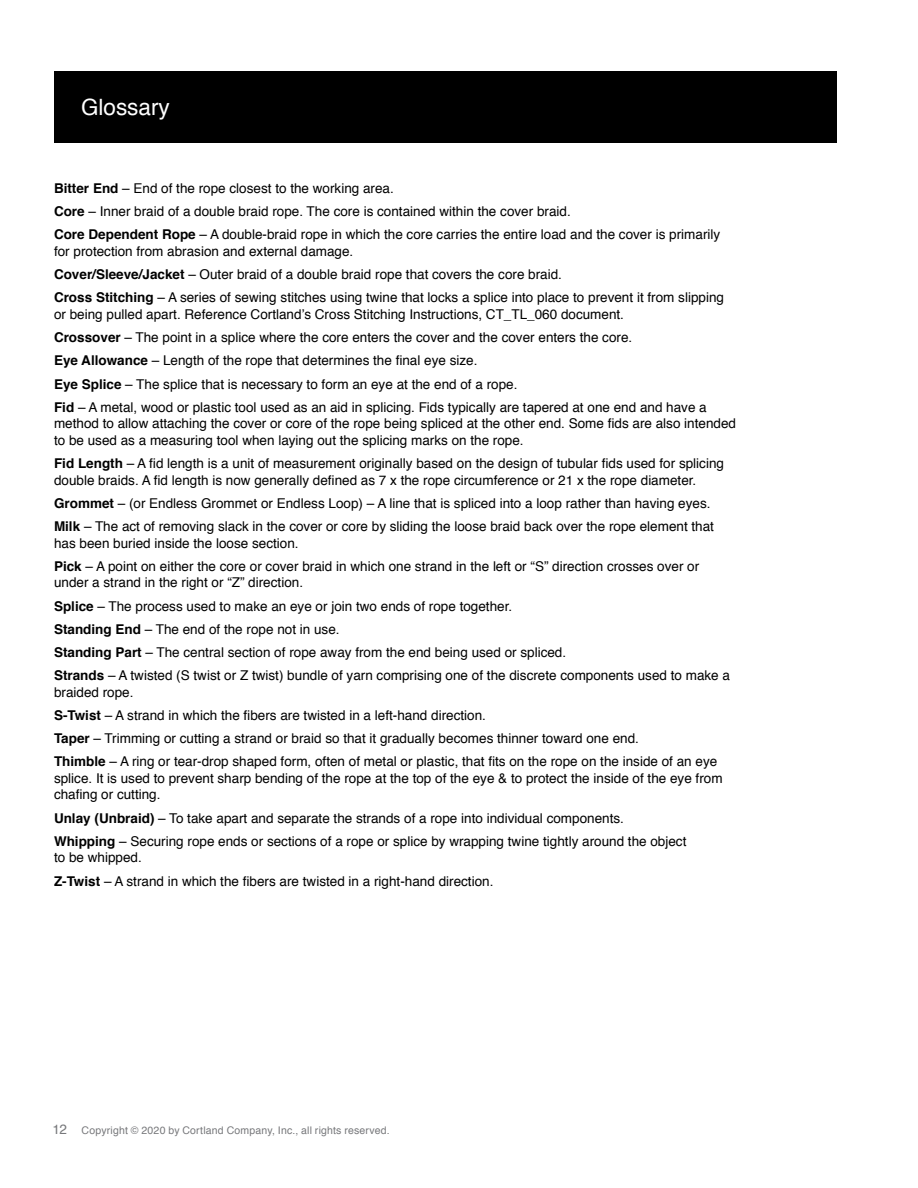
<style>
.page{position:relative;width:918px;height:1188px;background:#fff}
.page>*{position:absolute;margin:0;border:0;box-sizing:border-box;transform-origin:0 0}
.t1{font:22.5px "Helvetica";color:#fff}
.t2{font:13.5px/23.2px "Helvetica";color:#000}
.t3{font:10.5px "Helvetica";letter-spacing:.015em;color:#77787b}
.s1{font-weight:700}
.s2{font-size:13.5px}
</style>
<div class="page">
<div style="left:54px;top:71px;width:783px;height:72px;background:#000"></div>
<h1 class="t1" style="left:81px;top:90px;width:90px">Glossary</h1>
<p class="t2" style="left:54px;top:177px;width:668px"><span class="s1">Bitter End</span> – End of the rope closest to the working area.<br><span class="s1">Core</span> – Inner braid of a double braid rope. The core is contained within the cover braid.<br><span class="s1">Core Dependent Rope</span> – A double-braid rope in which the core carries the entire load and the cover is primarily</p>
<p class="t2" style="left:54px;top:240px;width:672px">for protection from abrasion and external damage.<br><span class="s1">Cover/Sleeve/Jacket</span> – Outer braid of a double braid rope that covers the core braid.<br><span class="s1">Cross Stitching</span> – A series of sewing stitches using twine that locks a splice into place to prevent it from slipping</p>
<p class="t2" style="left:54px;top:303px;width:654px">or being pulled apart. Reference Cortland’s Cross Stitching Instructions, CT_TL_060 document.<br><span class="s1">Crossover</span> – The point in a splice where the core enters the cover and the cover enters the core.<br><span class="s1">Eye Allowance</span> – Length of the rope that determines the final eye size.<br><span class="s1">Eye Splice</span> – The splice that is necessary to form an eye at the end of a rope.<br><span class="s1">Fid</span> – A metal, wood or plastic tool used as an aid in splicing. Fids typically are tapered at one end and have a</p>
<p class="t2" style="left:54px;top:416px;width:684px;line-height:16.5px">method to allow attaching the cover or core of the rope being spliced at the other end. Some fids are also intended to be used as a measuring tool when laying out the splicing marks on the rope.</p>
<p class="t2" style="left:54px;top:455px;width:672px;line-height:16.5px"><span class="s1">Fid Length</span> – A fid length is a unit of measurement originally based on the design of tubular fids used for splicing double braids. A fid length is now generally defined as 7 x the rope circumference or 21 x the rope diameter.</p>
<p class="t2" style="left:54px;top:492px;width:662px"><span class="s1">Grommet</span> – (or Endless Grommet or Endless Loop) – A line that is spliced into a loop rather than having eyes.<br><span class="s1">Milk</span> – The act of removing slack in the cover or core by sliding the loose braid back over the rope element that</p>
<p class="t2" style="left:54px;top:532px;width:647px">has been buried inside the loose section.<br><span class="s1">Pick</span> – A point on either the core or cover braid in which one strand in the left or “S” direction crosses over or</p>
<p class="t2" style="left:54px;top:571px;width:678px">under a strand in the right or “Z” direction.<br><span class="s1">Splice</span> – The process used to make an eye or join two ends of rope together.<br><span class="s1">Standing End</span> – The end of the rope not in use.<br><span class="s1">Standing Part</span> – The central section of rope away from the end being used or spliced.<br><span class="s1">Strands</span> – A twisted (S twist or Z twist) bundle of yarn comprising one of the discrete components used to make a</p>
<p class="t2" style="left:54px;top:681px;width:665px">braided rope.<br><span class="s1">S-Twist</span> – A strand in which the fibers are twisted in a left-hand direction.<br><span class="s1">Taper</span> – Trimming or cutting a strand or braid so that it gradually becomes thinner toward one end.<br><span class="s1">Thimble</span> – A ring or tear-drop shaped form, often of metal or plastic, that fits on the rope on the inside of an eye</p>
<p class="t2" style="left:54px;top:770px;width:670px;line-height:16.5px">splice. It is used to prevent sharp bending of the rope at the top of the eye &amp; to protect the inside of the eye from chafing or cutting.</p>
<p class="t2" style="left:54px;top:807px;width:634px"><span class="s1">Unlay (Unbraid)</span> – To take apart and separate the strands of a rope into individual components.<br><span class="s1">Whipping</span> – Securing rope ends or sections of a rope or splice by wrapping twine tightly around the object</p>
<p class="t2" style="left:54px;top:847px;width:441px">to be whipped.<br><span class="s1">Z-Twist</span> – A strand in which the fibers are twisted in a right-hand direction.</p>
<p class="t3" style="left:53px;top:1122px;width:339px"><span class="s2">12</span> Copyright © 2020 by Cortland Company, Inc., all rights reserved.</p>
</div>
